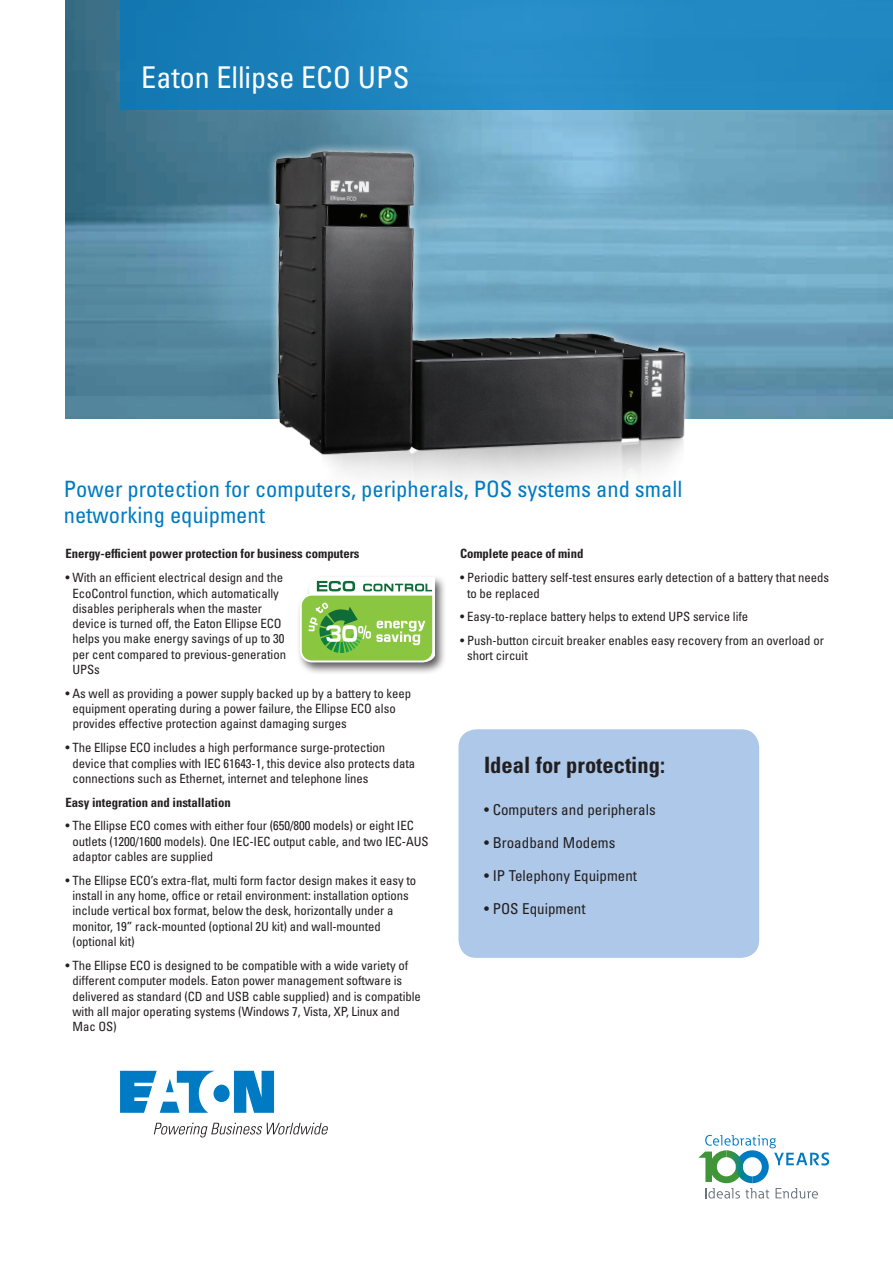
<style>
.page{position:relative;width:893px;height:1263px;background:#fff}
.page>*{position:absolute;margin:0;border:0;box-sizing:border-box;transform-origin:0 0}
.t1{font:condensed 30px "Univers";color:#fff}
.t2{font:condensed 22.5px/25.5px "Univers";color:#007ac2}
.t3{font:700 condensed 22.5px "Univers";color:#231f20}
.t4{font:condensed 15px "Univers";color:#231f20}
.t5{font:condensed 12.75px/15.3px "Univers";letter-spacing:-.005em;color:#231f20}
.t6{font:700 condensed 12.75px "Univers";letter-spacing:-.005em;color:#231f20}
</style>
<div class="page">
<img style="left:66px;top:0;width:827px;height:419px">
<svg style="left:120px;top:1071px;width:154px;height:42px"></svg>
<svg style="left:154px;top:1123px;width:174px;height:14px"></svg>
<svg style="left:698px;top:1135px;width:131px;height:63px"></svg>
<div style="left:120px;top:0;width:773px;height:110px;background:linear-gradient(to right,#197eb7,#278ec9)"></div>
<div style="left:458px;top:729px;width:301px;height:229px;background:#adc8e8;border-radius:18px"></div>
<svg style="left:258px;top:126px;width:447px;height:293px;background:#659bb5"></svg>
<img style="left:268px;top:132px;width:432px;height:351px">
<div style="left:296px;top:574px;width:151px;height:101px;background:#231f20;opacity:.75"></div>
<svg style="left:300px;top:578px;width:135px;height:85px"></svg>
<h1 class="t1" style="left:141px;top:59px;width:270px">Eaton Ellipse ECO UPS</h1>
<h2 class="t2" style="left:64px;top:476px;width:620px">Power protection for computers, peripherals, POS systems and small networking equipment</h2>
<p class="t6" style="left:66px;top:546px;width:296px">Energy-efficient power protection for business computers</p>
<p class="t5" style="left:73px;top:570px;width:215px;text-indent:-7px">• With an efficient electrical design and the EcoControl function, which automatically disables peripherals when the master device is turned off, the Eaton Ellipse ECO helps you make energy savings of up to 30 per cent compared to previous-generation UPSs</p>
<p class="t5" style="left:73px;top:685px;width:340px;text-indent:-7px">• As well as providing a power supply backed up by a battery to keep equipment operating during a power failure, the Ellipse ECO also provides effective protection against damaging surges</p>
<p class="t5" style="left:73px;top:740px;width:344px;text-indent:-7px">• The Ellipse ECO includes a high performance surge-protection device that complies with IEC 61643-1, this device also protects data connections such as Ethernet, internet and telephone lines</p>
<p class="t6" style="left:66px;top:794px;width:167px">Easy integration and installation</p>
<p class="t5" style="left:73px;top:818px;width:358px;text-indent:-7px">• The Ellipse ECO comes with either four (650/800 models) or eight IEC outlets (1200/1600 models). One IEC-IEC output cable, and two IEC-AUS adaptor cables are supplied</p>
<p class="t5" style="left:73px;top:872px;width:345px;text-indent:-7px">• The Ellipse ECO’s extra-flat, multi form factor design makes it easy to install in any home, office or retail environment: installation options include vertical box format, below the desk, horizontally under a monitor, 19” rack-mounted (optional 2U kit) and wall-mounted (optional kit)</p>
<p class="t5" style="left:73px;top:957px;width:350px;text-indent:-7px">• The Ellipse ECO is designed to be compatible with a wide variety of different computer models. Eaton power management software is delivered as standard (CD and USB cable supplied) and is compatible with all major operating systems (Windows 7, Vista, XP, Linux and Mac OS)</p>
<p class="t6" style="left:460px;top:546px;width:125px">Complete peace of mind</p>
<p class="t5" style="left:467px;top:570px;width:364px;text-indent:-7px">• Periodic battery self-test ensures early detection of a battery that needs to be replaced</p>
<p class="t5" style="left:460px;top:609px;width:290px">• Easy-to-replace battery helps to extend UPS service life</p>
<p class="t5" style="left:467px;top:633px;width:358px;text-indent:-7px">• Push-button circuit breaker enables easy recovery from an overload or short circuit</p>
<h2 class="t3" style="left:484px;top:751px;width:182px">Ideal for protecting:</h2>
<p class="t4" style="left:484px;top:800px;width:173px">• Computers and peripherals</p>
<p class="t4" style="left:484px;top:833px;width:133px">• Broadband Modems</p>
<p class="t4" style="left:484px;top:866px;width:155px">• IP Telephony Equipment</p>
<p class="t4" style="left:484px;top:899px;width:103px">• POS Equipment</p>
</div>
